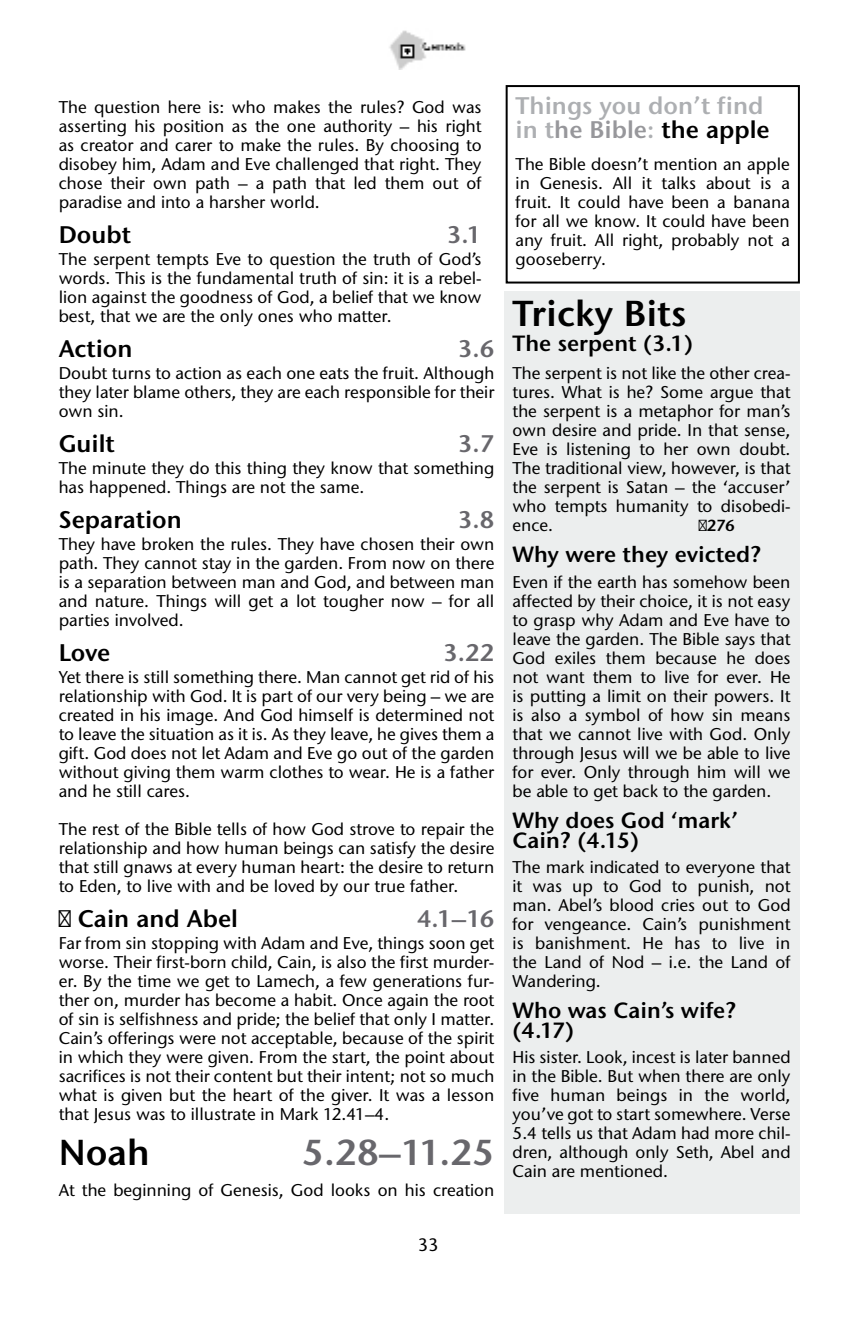
<style>
.page{position:relative;width:868px;height:1327px;background:#fff}
.page>*{position:absolute;margin:0;border:0;box-sizing:border-box;transform-origin:0 0}
.t1{font:36px "Stone Sans ITC Semi";color:#000}
.t2{font:36px "Stone Sans ITC Semi";color:#68676c}
.t3{font:24px "Stone Sans ITC Semi";color:#000}
.t4{font:24px/24px "Stone Sans ITC Semi";color:#adafb2}
.t5{font:24px "Stone Sans ITC Semi";color:#68676c}
.t6{font:22px/20px "Stone Sans ITC Semi";color:#000}
.t7{font:500 18px "Stone Sans ITC";color:#000}
.t8{font:500 17px/19px "Stone Sans ITC";color:#000;text-align:justify}
.t9{font:16px "Stone Sans ITC Semi";color:#000}
.s1{color:#97979b}
.s2{color:#000}
</style>
<div class="page">
<div style="left:505px;top:85px;width:294px;height:198px;border:2px solid #000"></div>
<img style="left:389px;top:30px;width:77px;height:40px">
<div style="left:504px;top:291px;width:295px;height:922px;background:#eceeee"></div>
<svg style="left:698px;top:519px;width:8px;height:12px"></svg>
<p class="t8" style="left:59px;top:97px;width:424px">The question here is: who makes the rules? God was asserting his position as the one authority – his right as creator and carer to make the rules. By choosing to disobey him, Adam and Eve challenged that right. They chose their own path – a path that led them out of paradise and into a harsher world.</p>
<h2 class="t3" style="left:59px;top:220px;width:74px">Doubt</h2>
<h2 class="t5" style="left:446px;top:220px;width:36px">3.1</h2>
<p class="t8" style="left:59px;top:249px;width:424px">The serpent tempts Eve to question the truth of God’s words. This is the fundamental truth of sin: it is a rebel&shy;lion against the goodness of God, a belief that we know best, that we are the only ones who matter.</p>
<h2 class="t3" style="left:59px;top:334px;width:75px">Action</h2>
<h2 class="t5" style="left:457px;top:334px;width:38px">3.6</h2>
<p class="t8" style="left:59px;top:363px;width:437px">Doubt turns to action as each one eats the fruit. Although they later blame others, they are each responsible for their own sin.</p>
<h2 class="t3" style="left:59px;top:429px;width:58px">Guilt</h2>
<h2 class="t5" style="left:457px;top:429px;width:38px">3.7</h2>
<p class="t8" style="left:59px;top:458px;width:437px">The minute they do this thing they know that something has happened. Things are not the same.</p>
<h2 class="t3" style="left:59px;top:505px;width:125px">Separation</h2>
<h2 class="t5" style="left:457px;top:505px;width:38px">3.8</h2>
<p class="t8" style="left:59px;top:534px;width:437px">They have broken the rules. They have chosen their own path. They cannot stay in the garden. From now on there is a separation between man and God, and between man and nature. Things will get a lot tougher now – for all parties involved.</p>
<h2 class="t3" style="left:59px;top:638px;width:53px">Love</h2>
<h2 class="t5" style="left:443px;top:638px;width:53px">3.22</h2>
<p class="t8" style="left:59px;top:667px;width:437px">Yet there is still something there. Man cannot get rid of his relationship with God. It is part of our very being – we are created in his image. And God himself is determined not to leave the situation as it is. As they leave, he gives them a gift. God does not let Adam and Eve go out of the garden without giving them warm clothes to wear. He is a father and he still cares.</p>
<p class="t8" style="left:59px;top:819px;width:437px">The rest of the Bible tells of how God strove to repair the relationship and how human beings can satisfy the desire that still gnaws at every human heart: the desire to return to Eden, to live with and be loved by our true father.</p>
<h2 class="t3" style="left:78px;top:904px;width:162px">Cain and Abel</h2>
<h2 class="t5" style="left:417px;top:904px;width:79px">4.1–16</h2>
<p class="t8" style="left:59px;top:933px;width:437px">Far from sin stopping with Adam and Eve, things soon get worse. Their first-born child, Cain, is also the first murder&shy;er. By the time we get to Lamech, a few generations fur&shy;ther on, murder has become a habit. Once again the root of sin is selfishness and pride; the belief that only I matter.<br>Cain’s offerings were not acceptable, because of the spirit in which they were given. From the start, the point about sacrifices is not their content but their intent; not so much what is given but the heart of the giver. It was a lesson that Jesus was to illustrate in Mark 12.41–4.</p>
<h1 class="t1" style="left:59px;top:1130px;width:93px">Noah</h1>
<h1 class="t2" style="left:302px;top:1130px;width:193px">5.28–11.25</h1>
<p class="t8" style="left:59px;top:1180px;width:437px">At the beginning of Genesis, God looks on his creation</p>
<p class="t7" style="left:418px;top:1233px;width:22px">33</p>
<h2 class="t4" style="left:515px;top:93px;width:255px">Things you don’t find in t<span class="s1">he Bible</span>: <span class="s2">the apple</span></h2>
<p class="t8" style="left:515px;top:154px;width:276px">The Bible doesn’t mention an apple in Genesis. All it talks about is a fruit. It could have been a banana for all we know. It could have been any fruit. All right, probably not a gooseberry.</p>
<h1 class="t1" style="left:512px;top:290px;width:175px">Tricky Bits</h1>
<p class="t6" style="left:512px;top:333px;width:182px">The serpent (3.1)</p>
<p class="t8" style="left:512px;top:363px;width:279px">The serpent is not like the other crea&shy;tures. What is he? Some argue that the serpent is a metaphor for man’s own desire and pride. In that sense, Eve is listening to her own doubt.<br>The traditional view, however, is that the serpent is Satan – the ‘accuser’ who tempts humanity to disobedi&shy;ence.</p>
<p class="t9" style="left:706px;top:515px;width:30px">276</p>
<p class="t6" style="left:512px;top:544px;width:250px">Why were they evicted?</p>
<p class="t8" style="left:512px;top:572px;width:279px">Even if the earth has somehow been affected by their choice, it is not easy to grasp why Adam and Eve have to leave the garden. The Bible says that God exiles them because he does not want them to live for ever. He is putting a limit on their powers. It is also a symbol of how sin means that we cannot live with God. Only through Jesus will we be able to live for ever. Only through him will we be able to get back to the garden.</p>
<p class="t6" style="left:512px;top:810px;width:227px">Why does God ‘mark’<br>Cain? (4.15)</p>
<p class="t8" style="left:512px;top:857px;width:279px">The mark indicated to everyone that it was up to God to punish, not man. Abel’s blood cries out to God for vengeance. Cain’s punishment is banishment. He has to live in the Land of Nod – i.e. the Land of Wandering.</p>
<p class="t6" style="left:512px;top:1000px;width:225px">Who was Cain’s wife? (4.17)</p>
<p class="t8" style="left:512px;top:1047px;width:279px">His sister. Look, incest is later banned in the Bible. But when there are only five human beings in the world, you’ve got to start somewhere. Verse 5.4 tells us that Adam had more chil&shy;dren, although only Seth, Abel and Cain are mentioned.</p>
</div>
